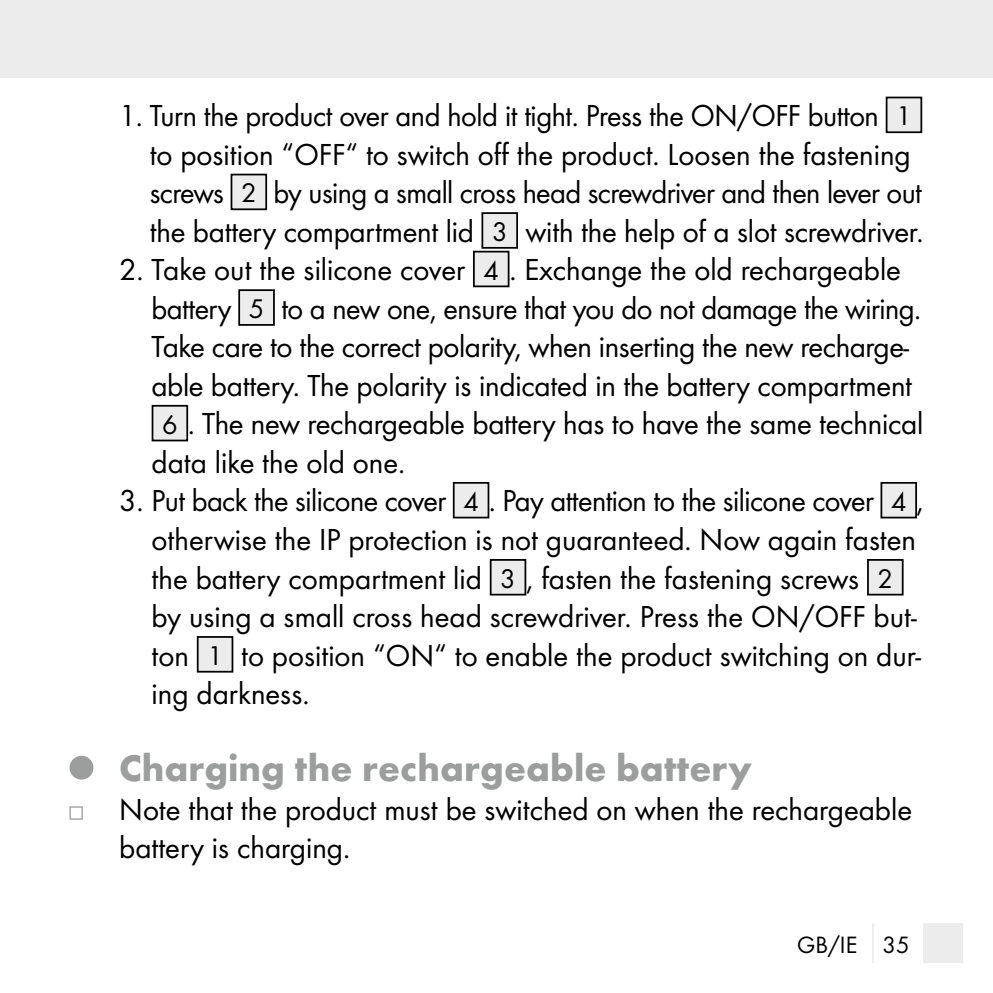
<style>
.page{position:relative;width:993px;height:993px;background:#fff}
.page>*{position:absolute;margin:0;border:0;box-sizing:border-box;transform-origin:0 0}
.t1{font:700 38.5px "Futura";color:#9c9d9d}
.t2{font:31.5px/38.5px "Futura Boo";letter-spacing:-.005em;color:#000}
.t3{font:24.5px "Futura Boo";color:#000}
.s1{font-size:28px}
</style>
<div class="page">
<div style="left:0;top:0;width:992px;height:78px;background:#ececec"></div>
<div style="left:923px;top:923px;width:39px;height:39px;background:#ececec"></div>
<hr style="left:871px;top:923px;width:2px;height:39px;background:#ececec">
<div style="left:886px;top:97px;width:35px;height:35px;background:#ececec"></div>
<div style="left:885px;top:97px;width:36px;height:36px;border:2px solid #000"></div>
<div style="left:231px;top:174px;width:35px;height:35px;background:#ececec"></div>
<div style="left:230px;top:174px;width:37px;height:36px;border:2px solid #000"></div>
<div style="left:482px;top:213px;width:35px;height:35px;background:#ececec"></div>
<div style="left:481px;top:212px;width:37px;height:37px;border:2px solid #000"></div>
<div style="left:473px;top:251px;width:35px;height:35px;background:#ececec"></div>
<div style="left:473px;top:251px;width:36px;height:36px;border:2px solid #000"></div>
<div style="left:239px;top:290px;width:35px;height:35px;background:#ececec"></div>
<div style="left:238px;top:289px;width:37px;height:37px;border:2px solid #000"></div>
<div style="left:152px;top:405px;width:35px;height:35px;background:#ececec"></div>
<div style="left:152px;top:405px;width:36px;height:36px;border:2px solid #000"></div>
<div style="left:453px;top:482px;width:35px;height:35px;background:#ececec"></div>
<div style="left:452px;top:482px;width:37px;height:36px;border:2px solid #000"></div>
<div style="left:881px;top:482px;width:34px;height:35px;background:#ececec"></div>
<div style="left:880px;top:482px;width:36px;height:36px;border:2px solid #000"></div>
<div style="left:490px;top:559px;width:35px;height:35px;background:#ececec"></div>
<div style="left:489px;top:559px;width:37px;height:36px;border:2px solid #000"></div>
<div style="left:867px;top:559px;width:35px;height:35px;background:#ececec"></div>
<div style="left:866px;top:559px;width:37px;height:36px;border:2px solid #000"></div>
<div style="left:198px;top:636px;width:34px;height:35px;background:#ececec"></div>
<div style="left:197px;top:636px;width:36px;height:36px;border:2px solid #000"></div>
<div style="left:69px;top:755px;width:24px;height:24px;background:#9c9d9d;border-radius:50%"></div>
<svg style="left:69px;top:806px;width:14px;height:13px"></svg>
<p class="t2" style="left:150px;top:96px;width:775px;text-indent:-30px">1. Turn the product over and hold it tight. Press the ON/OFF button <span class="s1">1 </span>to position “OFF“ to switch off the product. Loosen the fastening screws <span class="s1">2</span> by using a small cross head screwdriver and then lever out the battery compartment lid <span class="s1">3</span> with the help of a slot screwdriver.</p>
<p class="t2" style="left:119px;top:250px;width:783px">2. Take out the silicone cover <span class="s1">4</span> . Exchange the old rechargeable</p>
<p class="t2" style="left:151px;top:289px;width:770px">battery <span class="s1">5</span> to a new one, ensure that you do not damage the wiring.</p>
<p class="t2" style="left:151px;top:327px;width:759px">Take care to the correct polarity, when inserting the new recharge-</p>
<p class="t2" style="left:151px;top:366px;width:761px">able battery. The polarity is indicated in the battery compartment</p>
<p class="t2" style="left:162px;top:404px;width:762px"><span class="s1">6</span> . The new rechargeable battery has to have the same technical</p>
<p class="t2" style="left:151px;top:443px;width:255px">data like the old one.</p>
<p class="t2" style="left:151px;top:481px;width:773px;text-indent:-32px">3. Put back the silicone cover <span class="s1">4</span> . Pay attention to the silicone cover <span class="s1">4</span> , otherwise the IP protection is not guaranteed. Now again fasten the battery compartment lid <span class="s1">3</span> , fasten the fastening screws <span class="s1">2 </span>by using a small cross head screwdriver. Press the ON/OFF but&shy;ton <span class="s1">1</span> to position “ON“ to enable the product switching on dur&shy;ing darkness.</p>
<p class="t1" style="left:119px;top:744px;width:634px">Charging the rechargeable battery</p>
<p class="t2" style="left:119px;top:789px;width:794px">Note that the product must be switched on when the rechargeable battery is charging.</p>
<p class="t3" style="left:796px;top:929px;width:114px">GB/IE 35</p>
</div>
